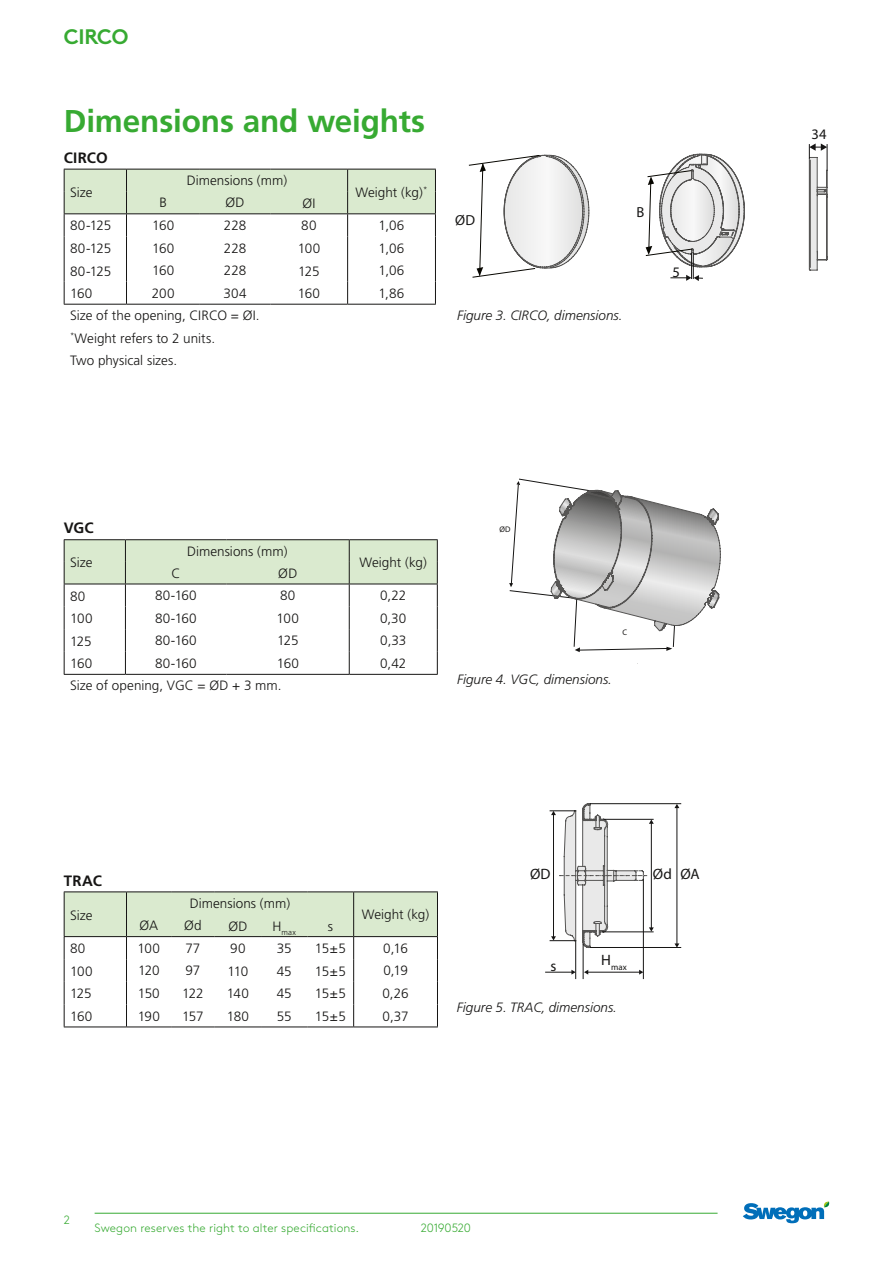
<style>
.page{position:relative;width:893px;height:1263px;background:#fff}
.page>*{position:absolute;margin:0;border:0;box-sizing:border-box;transform-origin:0 0}
.t1{font:700 31.5px "Frutiger";letter-spacing:-.005em;color:#37aa32}
.t2{font:700 21px "Swegon Brown";letter-spacing:-.02em;color:#37aa32}
.t3{font:700 15px "Frutiger";letter-spacing:.01em;color:#161514}
.t4{font:15px "Myriad Pro";color:#161514}
.t5{font:14.55px "Myriad Pro";color:#161514}
.t6{font:300 13.5px/22.5px "Frutiger";color:#161514}
.t7{font:italic 300 13.5px "Frutiger";color:#161514}
.t8{font:300 12px "Swegon Brown";letter-spacing:.005em;color:#37aa32}
.t9{font:300 12px "Swegon Brown";letter-spacing:-.02em;color:#37aa32}
.t10{font:8.7px "Myriad Pro";color:#161514}
.t11{font:8.1px "Myriad Pro";color:#161514}
.t12{font:300 7.8px "Frutiger";color:#161514}
</style>
<div class="page">
<hr style="left:95px;top:1213px;width:623px;height:1px;background:#37aa32">
<svg style="left:743px;top:1201px;width:87px;height:22px"></svg>
<hr style="left:64px;top:304px;width:62px;height:1px;background:#161514">
<hr style="left:126px;top:304px;width:74px;height:1px;background:#161514">
<hr style="left:200px;top:304px;width:70px;height:1px;background:#161514">
<hr style="left:270px;top:304px;width:78px;height:1px;background:#161514">
<hr style="left:348px;top:304px;width:88px;height:1px;background:#161514">
<svg style="left:64px;top:169px;width:372px;height:135px"></svg>
<hr style="left:349px;top:539px;width:89px;height:1px;background:#161514">
<hr style="left:64px;top:539px;width:61px;height:1px;background:#161514">
<hr style="left:64px;top:674px;width:61px;height:1px;background:#161514">
<hr style="left:125px;top:674px;width:101px;height:1px;background:#161514">
<hr style="left:226px;top:674px;width:123px;height:1px;background:#161514">
<hr style="left:125px;top:539px;width:101px;height:1px;background:#161514">
<hr style="left:226px;top:539px;width:123px;height:1px;background:#161514">
<svg style="left:64px;top:540px;width:374px;height:134px"></svg>
<hr style="left:349px;top:674px;width:89px;height:1px;background:#161514">
<hr style="left:126px;top:891px;width:45px;height:1px;background:#161514">
<hr style="left:171px;top:891px;width:44px;height:1px;background:#161514">
<hr style="left:215px;top:891px;width:46px;height:1px;background:#161514">
<hr style="left:261px;top:891px;width:46px;height:1px;background:#161514">
<hr style="left:307px;top:891px;width:47px;height:1px;background:#161514">
<hr style="left:354px;top:891px;width:84px;height:1px;background:#161514">
<hr style="left:64px;top:891px;width:62px;height:1px;background:#161514">
<svg style="left:64px;top:892px;width:374px;height:134px"></svg>
<hr style="left:64px;top:1026px;width:62px;height:1px;background:#161514">
<hr style="left:126px;top:1026px;width:45px;height:1px;background:#161514">
<hr style="left:171px;top:1026px;width:44px;height:1px;background:#161514">
<hr style="left:215px;top:1026px;width:46px;height:1px;background:#161514">
<hr style="left:261px;top:1026px;width:46px;height:1px;background:#161514">
<hr style="left:307px;top:1026px;width:47px;height:1px;background:#161514">
<hr style="left:354px;top:1026px;width:84px;height:1px;background:#161514">
<svg style="left:468px;top:143px;width:360px;height:138px"></svg>
<svg style="left:509px;top:479px;width:211px;height:173px"></svg>
<hr style="left:590px;top:803px;width:91px;height:1px;background:#161514">
<hr style="left:590px;top:947px;width:91px;height:1px;background:#161514">
<svg style="left:550px;top:803px;width:104px;height:145px"></svg>
<hr style="left:677px;top:807px;width:1px;height:137px;background:#161514">
<svg style="left:674px;top:804px;width:5px;height:4px"></svg>
<svg style="left:674px;top:943px;width:5px;height:4px"></svg>
<hr style="left:575px;top:941px;width:1px;height:38px;background:#161514">
<hr style="left:583px;top:944px;width:1px;height:35px;background:#161514">
<svg style="left:545px;top:970px;width:31px;height:4px"></svg>
<hr style="left:587px;top:972px;width:53px;height:1px;background:#161514">
<svg style="left:584px;top:970px;width:4px;height:4px"></svg>
<svg style="left:639px;top:970px;width:4px;height:4px"></svg>
<hr style="left:643px;top:879px;width:1px;height:100px;background:#161514">
<h2 class="t2" style="left:64px;top:20px;width:66px">CIRCO</h2>
<h1 class="t1" style="left:64px;top:103px;width:363px">Dimensions and weights</h1>
<p class="t3" style="left:64px;top:149px;width:45px">CIRCO</p>
<p class="t6" style="left:70px;top:181px;width:24px">Size</p>
<p class="t6" style="left:187px;top:170px;width:102px">Dimensions (mm)</p>
<p class="t6" style="left:355px;top:181px;width:74px">Weight (kg)<sup>*</sup></p>
<p class="t6" style="left:159px;top:192px;width:9px">B</p>
<p class="t6" style="left:226px;top:192px;width:21px">ØD</p>
<p class="t6" style="left:302px;top:192px;width:15px">ØI</p>
<p class="t6" style="left:70px;top:215px;width:43px">80-125</p>
<p class="t6" style="left:152px;top:214px;width:24px">160</p>
<p class="t6" style="left:224px;top:214px;width:24px">228</p>
<p class="t6" style="left:301px;top:215px;width:17px">80</p>
<p class="t6" style="left:379px;top:214px;width:27px">1,06</p>
<p class="t6" style="left:70px;top:237px;width:43px">80-125</p>
<p class="t6" style="left:152px;top:237px;width:24px">160</p>
<p class="t6" style="left:224px;top:237px;width:24px">228</p>
<p class="t6" style="left:298px;top:237px;width:24px">100</p>
<p class="t6" style="left:379px;top:237px;width:27px">1,06</p>
<p class="t6" style="left:70px;top:260px;width:43px">80-125</p>
<p class="t6" style="left:152px;top:259px;width:24px">160</p>
<p class="t6" style="left:224px;top:259px;width:24px">228</p>
<p class="t6" style="left:298px;top:260px;width:23px">125</p>
<p class="t6" style="left:379px;top:259px;width:27px">1,06</p>
<p class="t6" style="left:70px;top:282px;width:24px">160</p>
<p class="t6" style="left:152px;top:282px;width:24px">200</p>
<p class="t6" style="left:224px;top:282px;width:24px">304</p>
<p class="t6" style="left:298px;top:282px;width:24px">160</p>
<p class="t6" style="left:378px;top:282px;width:27px">1,86</p>
<p class="t6" style="left:70px;top:305px;width:191px">Size of the opening, CIRCO = ØI. <sup>*</sup>Weight refers to 2 units.<br>Two physical sizes.</p>
<p class="t5" style="left:455px;top:211px;width:21px">ØD</p>
<p class="t5" style="left:636px;top:204px;width:9px">B</p>
<p class="t7" style="left:457px;top:307px;width:167px">Figure 3. CIRCO, dimensions.</p>
<p class="t5" style="left:672px;top:263px;width:9px">5</p>
<p class="t3" style="left:64px;top:519px;width:31px">VGC</p>
<p class="t6" style="left:70px;top:551px;width:24px">Size</p>
<p class="t6" style="left:187px;top:540px;width:102px">Dimensions (mm)</p>
<p class="t6" style="left:171px;top:562px;width:11px">C</p>
<p class="t6" style="left:278px;top:562px;width:21px">ØD</p>
<p class="t6" style="left:359px;top:551px;width:69px">Weight (kg)</p>
<p class="t6" style="left:70px;top:585px;width:17px">80</p>
<p class="t6" style="left:155px;top:584px;width:43px">80-160</p>
<p class="t6" style="left:280px;top:584px;width:17px">80</p>
<p class="t6" style="left:380px;top:584px;width:28px">0,22</p>
<p class="t6" style="left:70px;top:607px;width:24px">100</p>
<p class="t6" style="left:155px;top:607px;width:43px">80-160</p>
<p class="t6" style="left:277px;top:607px;width:24px">100</p>
<p class="t6" style="left:380px;top:607px;width:28px">0,30</p>
<p class="t6" style="left:70px;top:630px;width:23px">125</p>
<p class="t6" style="left:155px;top:630px;width:43px">80-160</p>
<p class="t6" style="left:277px;top:630px;width:23px">125</p>
<p class="t6" style="left:380px;top:630px;width:28px">0,33</p>
<p class="t6" style="left:70px;top:653px;width:24px">160</p>
<p class="t6" style="left:155px;top:652px;width:43px">80-160</p>
<p class="t6" style="left:277px;top:652px;width:24px">160</p>
<p class="t6" style="left:380px;top:652px;width:28px">0,42</p>
<p class="t6" style="left:70px;top:675px;width:213px">Size of opening, VGC = ØD + 3 mm.</p>
<p class="t11" style="left:499px;top:524px;width:12px">ØD</p>
<p class="t11" style="left:622px;top:628px;width:6px">C</p>
<p class="t7" style="left:457px;top:671px;width:156px">Figure 4. VGC, dimensions.</p>
<p class="t3" style="left:64px;top:871px;width:40px">TRAC</p>
<p class="t6" style="left:70px;top:904px;width:24px">Size</p>
<p class="t6" style="left:190px;top:892px;width:102px">Dimensions (mm)</p>
<p class="t6" style="left:140px;top:914px;width:20px">ØA</p>
<p class="t6" style="left:184px;top:914px;width:19px">Ød</p>
<p class="t6" style="left:228px;top:915px;width:21px">ØD</p>
<p class="t12" style="left:273px;top:928px;width:25px"><sup>H</sup>max</p>
<p class="t6" style="left:328px;top:915px;width:7px">s</p>
<p class="t6" style="left:362px;top:903px;width:69px">Weight (kg)</p>
<p class="t6" style="left:70px;top:937px;width:17px">80</p>
<p class="t6" style="left:138px;top:937px;width:24px">100</p>
<p class="t6" style="left:185px;top:937px;width:17px">77</p>
<p class="t6" style="left:230px;top:937px;width:17px">90</p>
<p class="t6" style="left:277px;top:937px;width:16px">35</p>
<p class="t6" style="left:315px;top:937px;width:33px">15±5</p>
<p class="t6" style="left:383px;top:937px;width:26px">0,16</p>
<p class="t6" style="left:70px;top:960px;width:24px">100</p>
<p class="t6" style="left:138px;top:959px;width:23px">120</p>
<p class="t6" style="left:186px;top:959px;width:16px">97</p>
<p class="t6" style="left:228px;top:960px;width:22px">110</p>
<p class="t6" style="left:277px;top:960px;width:16px">45</p>
<p class="t6" style="left:315px;top:960px;width:33px">15±5</p>
<p class="t6" style="left:383px;top:959px;width:26px">0,19</p>
<p class="t6" style="left:70px;top:983px;width:23px">125</p>
<p class="t6" style="left:138px;top:982px;width:23px">150</p>
<p class="t6" style="left:182px;top:982px;width:23px">122</p>
<p class="t6" style="left:227px;top:983px;width:24px">140</p>
<p class="t6" style="left:277px;top:983px;width:16px">45</p>
<p class="t6" style="left:315px;top:983px;width:33px">15±5</p>
<p class="t6" style="left:382px;top:982px;width:28px">0,26</p>
<p class="t6" style="left:70px;top:1005px;width:24px">160</p>
<p class="t6" style="left:138px;top:1005px;width:24px">190</p>
<p class="t6" style="left:182px;top:1005px;width:23px">157</p>
<p class="t6" style="left:227px;top:1005px;width:24px">180</p>
<p class="t6" style="left:277px;top:1005px;width:16px">55</p>
<p class="t6" style="left:315px;top:1005px;width:33px">15±5</p>
<p class="t6" style="left:383px;top:1005px;width:28px">0,37</p>
<p class="t4" style="left:530px;top:865px;width:22px">ØD</p>
<p class="t4" style="left:653px;top:865px;width:48px">Ød ØA</p>
<p class="t4" style="left:550px;top:956px;width:7px">s</p>
<p class="t10" style="left:601px;top:962px;width:27px"><sup>H</sup>max</p>
<p class="t7" style="left:457px;top:1000px;width:162px">Figure 5. TRAC, dimensions.</p>
<p class="t8" style="left:64px;top:1211px;width:8px">2</p>
<p class="t8" style="left:95px;top:1219px;width:266px">Swegon reserves the right to alter specifications.</p>
<p class="t9" style="left:421px;top:1219px;width:52px">20190520</p>
<p class="t5" style="left:811px;top:125px;width:16px">34</p>
</div>
